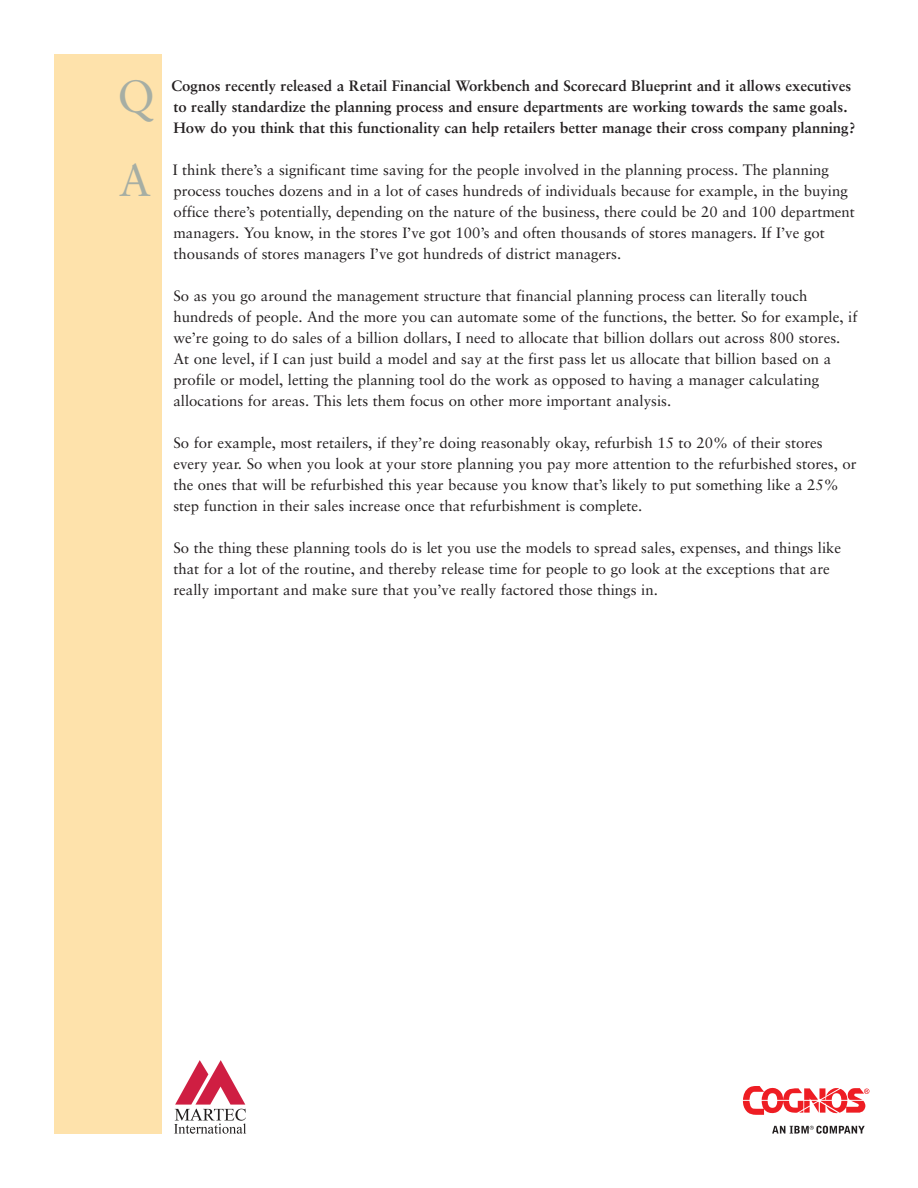
<style>
.page{position:relative;width:918px;height:1188px;background:#fff}
.page>*{position:absolute;margin:0;border:0;box-sizing:border-box;transform-origin:0 0}
.t1{font:45px "Sabon";color:#a6aea4}
.t2{font:15px/21px "Sabon";color:#231f20}
.t3{font:700 15px/21px "Sabon";color:#231f20}
</style>
<div class="page">
<svg style="left:743px;top:1086px;width:126px;height:29px"></svg>
<svg style="left:772px;top:1126px;width:93px;height:8px"></svg>
<div style="left:54px;top:54px;width:107px;height:1080px;background:#fee2ab"></div>
<img style="left:174px;top:1060px;width:73px;height:74px">
<h1 class="t1" style="left:118px;top:78px;width:39px">Q</h1>
<p class="t3" style="left:171px;top:77px;width:685px">Cognos recently released a Retail Financial Workbench and Scorecard Blueprint and it allows executives to really standardize the planning process and ensure departments are working towards the same goals.<br>How do you think that this functionality can help retailers better manage their cross company planning?</p>
<h1 class="t1" style="left:119px;top:162px;width:34px">A</h1>
<p class="t2" style="left:173px;top:161px;width:684px">I think there’s a significant time saving for the people involved in the planning process. The planning process touches dozens and in a lot of cases hundreds of individuals because for example, in the buying office there’s potentially, depending on the nature of the business, there could be 20 and 100 department managers. You know, in the stores I’ve got 100’s and often thousands of stores managers. If I’ve got thousands of stores managers I’ve got hundreds of district managers.</p>
<p class="t2" style="left:173px;top:287px;width:686px">So as you go around the management structure that financial planning process can literally touch hundreds of people. And the more you can automate some of the functions, the better. So for example, if we’re going to do sales of a billion dollars, I need to allocate that billion dollars out across 800 stores.<br>At one level, if I can just build a model and say at the first pass let us allocate that billion based on a profile or model, letting the planning tool do the work as opposed to having a manager calculating allocations for areas. This lets them focus on other more important analysis.</p>
<p class="t2" style="left:173px;top:434px;width:685px">So for example, most retailers, if they’re doing reasonably okay, refurbish 15 to 20% of their stores every year. So when you look at your store planning you pay more attention to the refurbished stores, or the ones that will be refurbished this year because you know that’s likely to put something like a 25% step function in their sales increase once that refurbishment is complete.</p>
<p class="t2" style="left:173px;top:539px;width:669px">So the thing these planning tools do is let you use the models to spread sales, expenses, and things like that for a lot of the routine, and thereby release time for people to go look at the exceptions that are really important and make sure that you’ve really factored those things in.</p>
</div>
